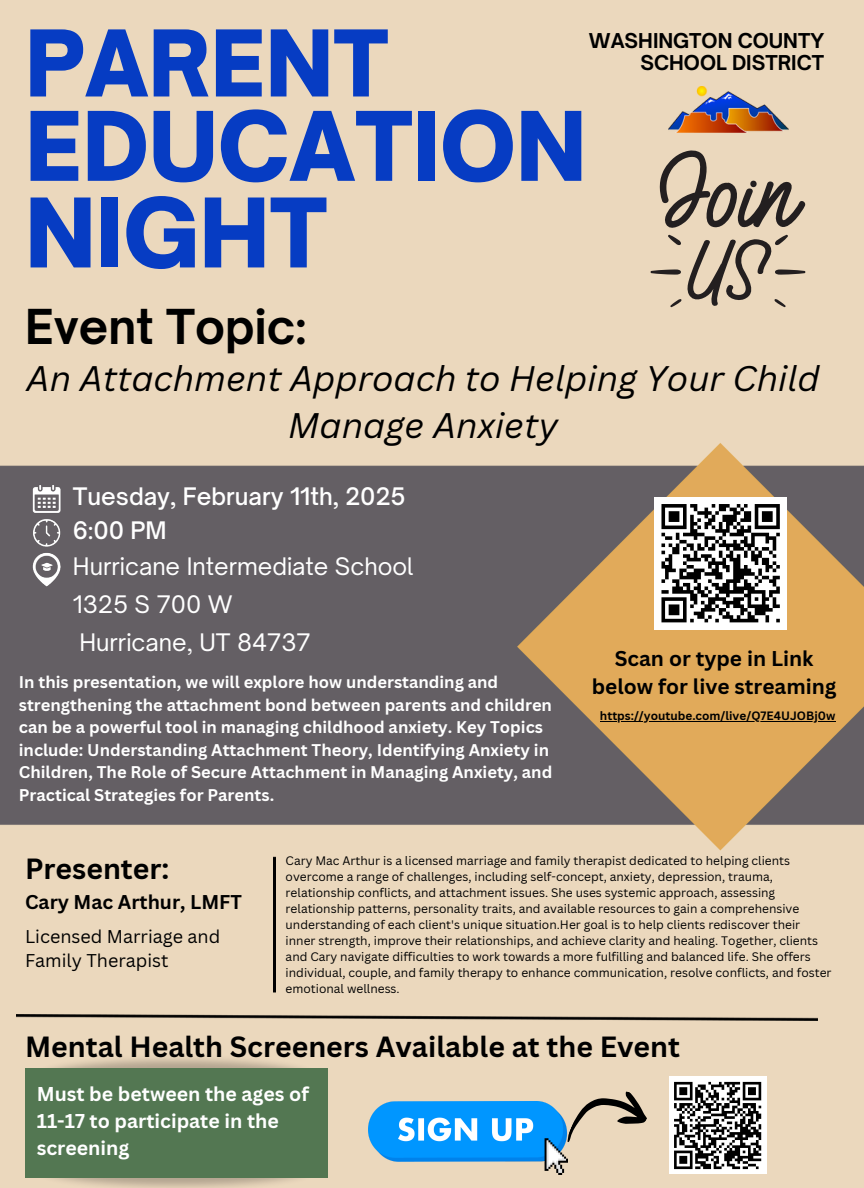
<style>
.page{position:relative;width:864px;height:1188px;background:#ebd8bd}
.page>*{position:absolute;margin:0;border:0;box-sizing:border-box;transform-origin:0 0}
.t1{font:900 91.65px/86.7px "Open Sauce One";color:#063cc3}
.t2{font:900 87.9px "Open Sauce One";color:#063cc3}
.t3{font:700 46.05px "Open Sauce One";color:#000}
.t4{font:italic 34.65px/47.2px "Canva Sans";color:#000;text-align:center}
.t5{font:700 28.5px "Canva Sans";color:#000}
.t6{font:23.1px/38.2px "Open Sauce One";color:#fff}
.t7{font:500 23.1px/33.8px "Open Sauce One";color:#fff}
.t8{font:700 20.85px/28.2px "Canva Sans";color:#000;text-align:center}
.t9{font:700 19.65px/22.5px "Open Sauce One";color:#000;text-align:right}
.t10{font:700 19.5px/27px "Canva Sans";color:#fff}
.t11{font:700 19.35px "Canva Sans";color:#000}
.t12{font:18px/24.8px "Canva Sans";color:#000}
.t13{font:700 16.5px/22.5px "Canva Sans";color:#fff}
.t14{font:12px/16px "Canva Sans";color:#000}
.t15{font:700 11.85px "Canva Sans";color:#000}
</style>
<div class="page">
<img style="left:0;top:443px;width:864px;height:415px">
<img style="left:25px;top:478px;width:43px;height:116px">
<img style="left:669px;top:86px;width:120px;height:47px">
<img style="left:16px;top:1014px;width:801px;height:6px">
<img style="left:273px;top:854px;width:2px;height:139px">
<div style="left:654px;top:497px;width:133px;height:133px;background:#fff"></div>
<svg style="left:661px;top:504px;width:119px;height:119px"></svg>
<img style="left:53px;top:1149px;width:275px;height:39px">
<img style="left:53px;top:1058px;width:275px;height:39px">
<div style="left:25px;top:1068px;width:302px;height:110px;background:#537752"></div>
<svg style="left:567px;top:1091px;width:80px;height:72px"></svg>
<img style="left:368px;top:1102px;width:199px;height:73px">
<div style="left:669px;top:1077px;width:98px;height:97px;background:#fff"></div>
<svg style="left:674px;top:1081px;width:88px;height:89px"></svg>
<svg style="left:650px;top:150px;width:156px;height:157px"></svg>
<hr style="left:600px;top:721px;width:235px;height:1px;background:#000">
<p class="t2" style="left:25px;top:9px;width:365px">PARENT</p>
<h1 class="t9" style="left:589px;top:29px;width:237px">WASHINGTON COUNTY<br>SCHOOL DISTRICT</h1>
<p class="t1" style="left:25px;top:103px;width:563px">EDUCATION<br>NIGHT</p>
<p class="t3" style="left:25px;top:298px;width:283px">Event Topic:</p>
<h2 class="t4" style="left:27px;top:354px;width:795px">An Attachment Approach to Helping Your Child<br>Manage Anxiety</h2>
<h1 class="t7" style="left:73px;top:479px;width:334px">Tuesday, February 11th, 2025<br>6:00 PM</h1>
<h1 class="t6" style="left:73px;top:547px;width:342px">Hurricane Intermediate School<br>1325 S 700 W<br>Hurricane, UT 84737</h1>
<p class="t13" style="left:19px;top:671px;width:535px">In this presentation, we will explore how understanding and strengthening the attachment bond between parents and children can be a powerful tool in managing childhood anxiety. Key Topics include: Understanding Attachment Theory, Identifying Anxiety in Children, The Role of Secure Attachment in Managing Anxiety, and Practical Strategies for Parents.</p>
<p class="t8" style="left:592px;top:644px;width:246px">Scan or type in Link below for live streaming</p>
<h5 class="t15" style="left:600px;top:707px;width:237px">https://youtube.com/live/Q7E4UJOBj0w</h5>
<h3 class="t5" style="left:25px;top:848px;width:146px">Presenter:</h3>
<p class="t11" style="left:25px;top:889px;width:218px">Cary Mac Arthur, LMFT</p>
<h6 class="t12" style="left:25px;top:923px;width:197px">Licensed Marriage and<br>Family Therapist</h6>
<p class="t14" style="left:286px;top:853px;width:547px">Cary Mac Arthur is a licensed marriage and family therapist dedicated to helping clients overcome a range of challenges, including self-concept, anxiety, depression, trauma, relationship conflicts, and attachment issues. She uses systemic approach, assessing relationship patterns, personality traits, and available resources to gain a comprehensive understanding of each client's unique situation.Her goal is to help clients rediscover their inner strength, improve their relationships, and achieve clarity and healing. Together, clients and Cary navigate difficulties to work towards a more fulfilling and balanced life. She offers individual, couple, and family therapy to enhance communication, resolve conflicts, and foster emotional wellness.</p>
<p class="t5" style="left:25px;top:1026px;width:657px">Mental Health Screeners Available at the Event</p>
<h4 class="t10" style="left:37px;top:1080px;width:274px">Must be between the ages of<br>11-17 to participate in the screening</h4>
</div>
